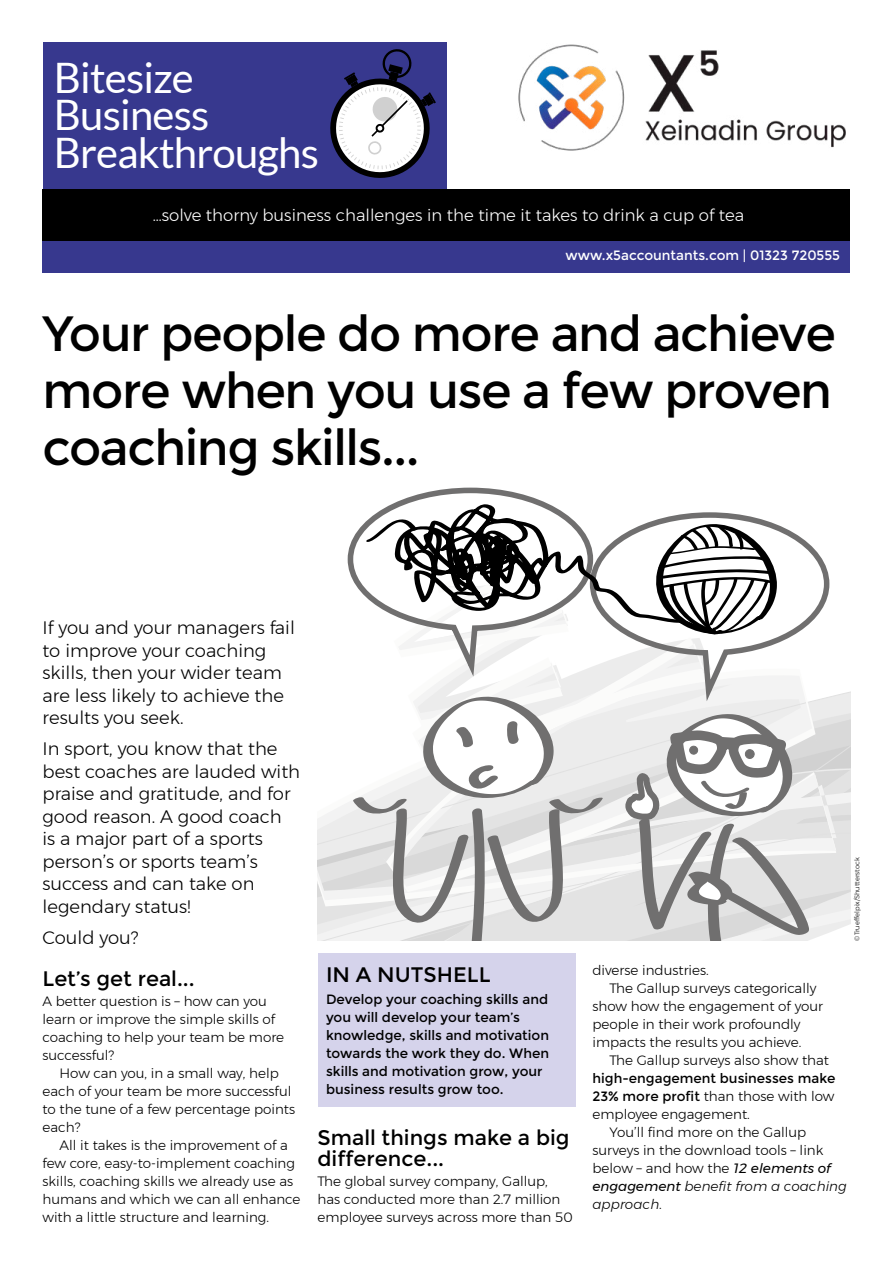
<style>
.page{position:relative;width:893px;height:1263px;background:#fff}
.page>*{position:absolute;margin:0;border:0;box-sizing:border-box;transform-origin:0 0}
.HEADING{font:49.5px/57px "Montserrat";letter-spacing:-.03em;color:#000;text-align:justify}
.t1{font:42px/37.5px "Lato";letter-spacing:-.02em;color:#fff}
.SUBHEAD{font:21px/21px "Montserrat";color:#000}
.BOXED_HEADING{font:21px "Montserrat";color:#000}
.first_para{font:300 18px/22.5px "Montserrat";color:#000}
.t2{font:300 16.5px "Montserrat";color:#fff}
.body{font:300 13.5px/18px "Montserrat";color:#000}
.BOXED_PARAGRAPH{font:13.5px/18px "Montserrat";color:#000}
.t3{font:13.5px "Montserrat";color:#fff}
.PHOTO_CREDIT{font:300 6.75px "Montserrat";color:#000}
.s1{font-weight:400}
.s2{font-weight:400;font-style:italic}
.s3{font-style:italic}
</style>
<div class="page">
<div style="left:43px;top:197px;width:807px;height:76px;background:#37388e"></div>
<div style="left:43px;top:43px;width:403px;height:181px;background:#37388e"></div>
<svg style="left:330px;top:49px;width:106px;height:129px"></svg>
<div style="left:43px;top:189px;width:807px;height:51px;background:#000"></div>
<img style="left:518px;top:44px;width:328px;height:107px">
<div style="left:317px;top:953px;width:258px;height:43px;background:#d5d3eb"></div>
<div style="left:317px;top:983px;width:258px;height:123px;background:#d5d3eb"></div>
<svg style="left:317px;top:691px;width:534px;height:243px"></svg>
<svg style="left:347px;top:487px;width:240px;height:188px"></svg>
<svg style="left:621px;top:712px;width:200px;height:228px"></svg>
<svg style="left:352px;top:675px;width:251px;height:265px"></svg>
<svg style="left:587px;top:524px;width:245px;height:188px"></svg>
<svg style="left:366px;top:504px;width:411px;height:131px"></svg>
<h2 class="t1" style="left:54px;top:58px;width:267px">Bitesize<br>Business<br>Breakthroughs</h2>
<p class="t2" style="left:153px;top:203px;width:593px">…solve thorny business challenges in the time it takes to drink a cup of tea</p>
<p class="t3" style="left:565px;top:248px;width:276px">www.x5accountants.com | 01323 720555</p>
<p class="HEADING" style="left:43px;top:305px;width:795px">Your people do more and achieve more when you use a few proven coaching skills...</p>
<p class="first_para" style="left:43px;top:616px;width:254px">If you and your managers fail to improve your coaching skills, then your wider team are less likely to achieve the results you seek.</p>
<p class="first_para" style="left:43px;top:737px;width:259px">In sport, you know that the best coaches are lauded with praise and gratitude, and for good reason. A good coach<br>is a major part of a sports person’s or sports team’s success and can take on legendary status!</p>
<p class="first_para" style="left:43px;top:926px;width:97px">Could you?</p>
<p class="SUBHEAD" style="left:43px;top:968px;width:154px">Let’s get real...</p>
<p class="body" style="left:43px;top:992px;width:243px">A better question is – how can you learn or improve the simple skills of coaching to help your team be more successful?</p>
<p class="body" style="left:43px;top:1064px;width:254px;text-indent:17px">How can you, in a small way, help each of your team be more successful to the tune of a few percentage points each?</p>
<p class="body" style="left:43px;top:1136px;width:259px;text-indent:17px">All it takes is the improvement of a few core, easy-to-implement coaching skills, coaching skills we already use as humans and which we can all enhance with a little structure and learning.</p>
<p class="BOXED_HEADING" style="left:326px;top:962px;width:166px">IN A NUTSHELL</p>
<p class="BOXED_PARAGRAPH" style="left:326px;top:991px;width:225px">Develop your coaching skills and you will develop your team’s knowledge, skills and motivation towards the work they do. When skills and motivation grow, your business results grow too.</p>
<p class="SUBHEAD" style="left:317px;top:1127px;width:254px">Small things make a big difference...</p>
<p class="body" style="left:317px;top:1172px;width:257px">The global survey company, Gallup, has conducted more than 2.7 million employee surveys across more than 50</p>
<p class="PHOTO_CREDIT" style="left:852px;top:940px;width:85px;rotate:-90deg">©Trueffelpix/Shutterstock</p>
<p class="body" style="left:592px;top:961px;width:118px">diverse industries.</p>
<p class="body" style="left:592px;top:979px;width:232px;text-indent:17px">The Gallup surveys categorically show how the engagement of your people in their work profoundly impacts the results you achieve.</p>
<p class="body" style="left:592px;top:1051px;width:245px;text-indent:17px">The Gallup surveys also show that <span class="s1">high-engagement businesses make<br>23% more profit</span> than those with low employee engagement.</p>
<p class="body" style="left:592px;top:1123px;width:256px;text-indent:17px">You’ll find more on the Gallup surveys in the download tools – link below – and how the <span class="s2">12 elements of engagement</span> <span class="s3">benefit from a coaching approach</span>.</p>
</div>
